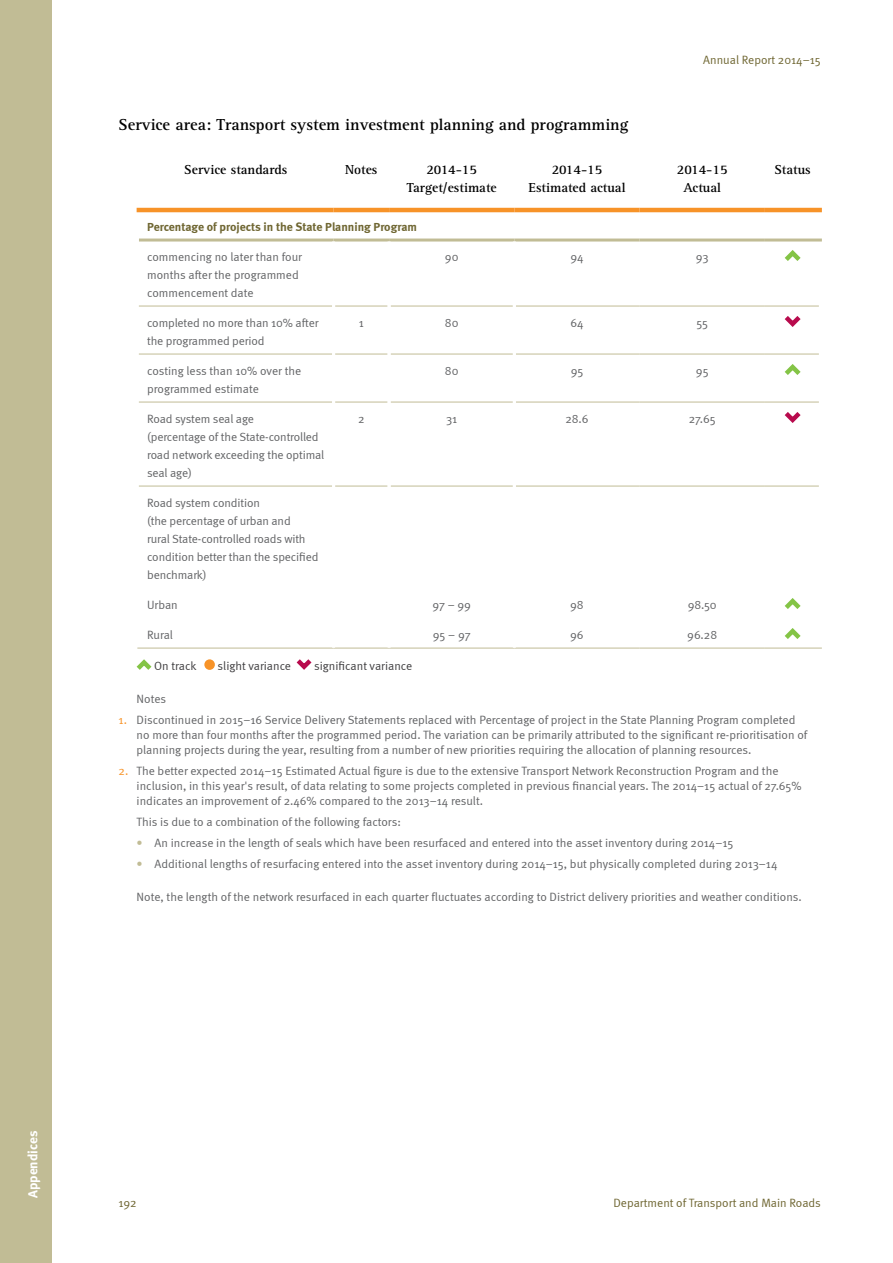
<style>
.page{position:relative;width:893px;height:1263px;background:#fff}
.page>*{position:absolute;margin:0;border:0;box-sizing:border-box;transform-origin:0 0}
.t1{font:700 16.5px "Rotis Serif Std";color:#000}
.t2{font:700 13.5px/18px "Rotis Serif Std";color:#000;text-align:center}
.t3{font:700 13.5px "Meta";color:#fff}
.t4{font:12px/18px "Meta Normal";color:#636466}
.t5{font:12px "Meta Normal";color:#6f6632}
.t6{font:700 12px "Meta";color:#6f6632}
.t7{font:12px "Meta Normal";color:#414042}
.s1{color:#f79328}
.s2{color:#c1bc95}
</style>
<div class="page">
<div style="left:0;top:0;width:52px;height:1263px;background:#c1bc95"></div>
<hr style="left:139px;top:239px;width:195px;height:3px;background:#c1bc95">
<hr style="left:334px;top:239px;width:55px;height:3px;background:#c1bc95">
<hr style="left:389px;top:239px;width:125px;height:3px;background:#c1bc95">
<hr style="left:514px;top:239px;width:126px;height:3px;background:#c1bc95">
<hr style="left:640px;top:239px;width:125px;height:3px;background:#c1bc95">
<hr style="left:765px;top:239px;width:57px;height:3px;background:#c1bc95">
<hr style="left:139px;top:306px;width:193px;height:1px;background:#c1bc95">
<hr style="left:335px;top:306px;width:53px;height:1px;background:#c1bc95">
<hr style="left:391px;top:306px;width:122px;height:1px;background:#c1bc95">
<hr style="left:516px;top:306px;width:124px;height:1px;background:#c1bc95">
<hr style="left:640px;top:306px;width:125px;height:1px;background:#c1bc95">
<hr style="left:765px;top:306px;width:54px;height:1px;background:#c1bc95">
<hr style="left:139px;top:402px;width:193px;height:1px;background:#c1bc95">
<hr style="left:335px;top:402px;width:53px;height:1px;background:#c1bc95">
<hr style="left:391px;top:402px;width:122px;height:1px;background:#c1bc95">
<hr style="left:516px;top:402px;width:124px;height:1px;background:#c1bc95">
<hr style="left:640px;top:402px;width:125px;height:1px;background:#c1bc95">
<hr style="left:765px;top:402px;width:54px;height:1px;background:#c1bc95">
<hr style="left:139px;top:486px;width:193px;height:1px;background:#c1bc95">
<hr style="left:335px;top:486px;width:53px;height:1px;background:#c1bc95">
<hr style="left:391px;top:486px;width:122px;height:1px;background:#c1bc95">
<hr style="left:516px;top:486px;width:124px;height:1px;background:#c1bc95">
<hr style="left:640px;top:486px;width:125px;height:1px;background:#c1bc95">
<hr style="left:765px;top:486px;width:54px;height:1px;background:#c1bc95">
<hr style="left:137px;top:648px;width:197px;height:1px;background:#c1bc95">
<hr style="left:334px;top:648px;width:55px;height:1px;background:#c1bc95">
<hr style="left:389px;top:648px;width:125px;height:1px;background:#c1bc95">
<hr style="left:514px;top:648px;width:126px;height:1px;background:#c1bc95">
<hr style="left:640px;top:648px;width:125px;height:1px;background:#c1bc95">
<hr style="left:765px;top:648px;width:57px;height:1px;background:#c1bc95">
<hr style="left:139px;top:354px;width:193px;height:1px;background:#c1bc95">
<hr style="left:335px;top:354px;width:53px;height:1px;background:#c1bc95">
<hr style="left:391px;top:354px;width:122px;height:1px;background:#c1bc95">
<hr style="left:516px;top:354px;width:124px;height:1px;background:#c1bc95">
<hr style="left:640px;top:354px;width:125px;height:1px;background:#c1bc95">
<hr style="left:765px;top:354px;width:54px;height:1px;background:#c1bc95">
<hr style="left:137px;top:208px;width:197px;height:4px;background:#f79328">
<hr style="left:334px;top:208px;width:55px;height:4px;background:#f79328">
<hr style="left:389px;top:208px;width:125px;height:4px;background:#f79328">
<hr style="left:514px;top:208px;width:126px;height:4px;background:#f79328">
<hr style="left:640px;top:208px;width:125px;height:4px;background:#f79328">
<hr style="left:765px;top:208px;width:57px;height:4px;background:#f79328">
<svg style="left:784px;top:250px;width:17px;height:11px"></svg>
<svg style="left:784px;top:316px;width:17px;height:11px"></svg>
<svg style="left:784px;top:364px;width:17px;height:11px"></svg>
<svg style="left:784px;top:412px;width:17px;height:11px"></svg>
<svg style="left:784px;top:598px;width:17px;height:11px"></svg>
<svg style="left:784px;top:628px;width:17px;height:11px"></svg>
<svg style="left:136px;top:659px;width:16px;height:11px"></svg>
<div style="left:204px;top:659px;width:11px;height:11px;background:#f79328;border-radius:50%"></div>
<svg style="left:296px;top:659px;width:16px;height:11px"></svg>
<p class="t5" style="left:703px;top:53px;width:119px">Annual Report 2014–15</p>
<h1 class="t1" style="left:119px;top:115px;width:511px">Service area: Transport system investment planning and programming</h1>
<p class="t2" style="left:184px;top:161px;width:105px">Service standards</p>
<p class="t2" style="left:345px;top:161px;width:34px">Notes</p>
<p class="t2" style="left:407px;top:161px;width:92px">2014-15<br>Target/estimate</p>
<p class="t2" style="left:529px;top:161px;width:98px">2014-15<br>Estimated actual</p>
<p class="t2" style="left:677px;top:161px;width:52px">2014-15<br>Actual</p>
<p class="t2" style="left:774px;top:161px;width:38px">Status</p>
<p class="t6" style="left:147px;top:220px;width:271px">Percentage of projects in the State Planning Program</p>
<p class="t4" style="left:147px;top:248px;width:156px">commencing no later than four months after the programmed commencement date</p>
<p class="t4" style="left:445px;top:248px;width:15px">90</p>
<p class="t4" style="left:570px;top:248px;width:15px">94</p>
<p class="t4" style="left:696px;top:248px;width:14px">93</p>
<p class="t4" style="left:147px;top:314px;width:173px">completed no more than 10% after the programmed period</p>
<p class="t4" style="left:359px;top:314px;width:7px">1</p>
<p class="t4" style="left:445px;top:314px;width:15px">80</p>
<p class="t4" style="left:570px;top:314px;width:15px">64</p>
<p class="t4" style="left:696px;top:314px;width:13px">55</p>
<p class="t4" style="left:147px;top:362px;width:156px">costing less than 10% over the programmed estimate</p>
<p class="t4" style="left:445px;top:362px;width:15px">80</p>
<p class="t4" style="left:571px;top:362px;width:14px">95</p>
<p class="t4" style="left:696px;top:362px;width:14px">95</p>
<p class="t4" style="left:147px;top:410px;width:179px">Road system seal age<br>(percentage of the State-controlled road network exceeding the optimal seal age)</p>
<p class="t4" style="left:358px;top:410px;width:8px">2</p>
<p class="t4" style="left:446px;top:410px;width:13px">31</p>
<p class="t4" style="left:565px;top:410px;width:25px">28.6</p>
<p class="t4" style="left:689px;top:410px;width:28px">27.65</p>
<p class="t4" style="left:147px;top:494px;width:173px">Road system condition<br>(the percentage of urban and<br>rural State-controlled roads with condition better than the specified benchmark)</p>
<p class="t4" style="left:147px;top:596px;width:32px">Urban</p>
<p class="t4" style="left:432px;top:596px;width:40px">97 – 99</p>
<p class="t4" style="left:570px;top:596px;width:15px">98</p>
<p class="t4" style="left:688px;top:596px;width:30px">98.50</p>
<p class="t4" style="left:147px;top:626px;width:27px">Rural</p>
<p class="t4" style="left:433px;top:626px;width:39px">95 – 97</p>
<p class="t4" style="left:570px;top:626px;width:15px">96</p>
<p class="t4" style="left:687px;top:626px;width:32px">96.28</p>
<p class="t7" style="left:154px;top:659px;width:44px">On track</p>
<p class="t7" style="left:218px;top:659px;width:75px">slight variance</p>
<p class="t7" style="left:314px;top:659px;width:100px">significant variance</p>
<p class="t4" style="left:137px;top:689px;width:31px">Notes</p>
<p class="t4" style="left:137px;top:712px;width:672px;line-height:15px;text-indent:-18px"><span class="s1">1.</span> Discontinued in 2015–16 Service Delivery Statements replaced with Percentage of project in the State Planning Program completed no more than four months after the programmed period. The variation can be primarily attributed to the significant re-prioritisation of planning projects during the year, resulting from a number of new priorities requiring the allocation of planning resources.</p>
<p class="t4" style="left:137px;top:763px;width:667px;line-height:15px;text-indent:-18px"><span class="s1">2.</span> The better expected 2014–15 Estimated Actual figure is due to the extensive Transport Network Reconstruction Program and the inclusion, in this year's result, of data relating to some projects completed in previous financial years. The 2014–15 actual of 27.65% indicates an improvement of 2.46% compared to the 2013–14 result.</p>
<p class="t4" style="left:137px;top:812px;width:266px">This is due to a combination of the following factors:</p>
<p class="t4" style="left:137px;top:833px;width:598px"><span class="s2">•</span> An increase in the length of seals which have been resurfaced and entered into the asset inventory during 2014–15</p>
<p class="t4" style="left:137px;top:854px;width:642px"><span class="s2">•</span> Additional lengths of resurfacing entered into the asset inventory during 2014–15, but physically completed during 2013–14</p>
<p class="t4" style="left:137px;top:887px;width:667px">Note, the length of the network resurfaced in each quarter fluctuates according to District delivery priorities and weather conditions.</p>
<p class="t3" style="left:25px;top:1198px;width:69px;rotate:-90deg">Appendices</p>
<p class="t5" style="left:119px;top:1196px;width:20px">192</p>
<p class="t5" style="left:613px;top:1196px;width:209px">Department of Transport and Main Roads</p>
</div>
